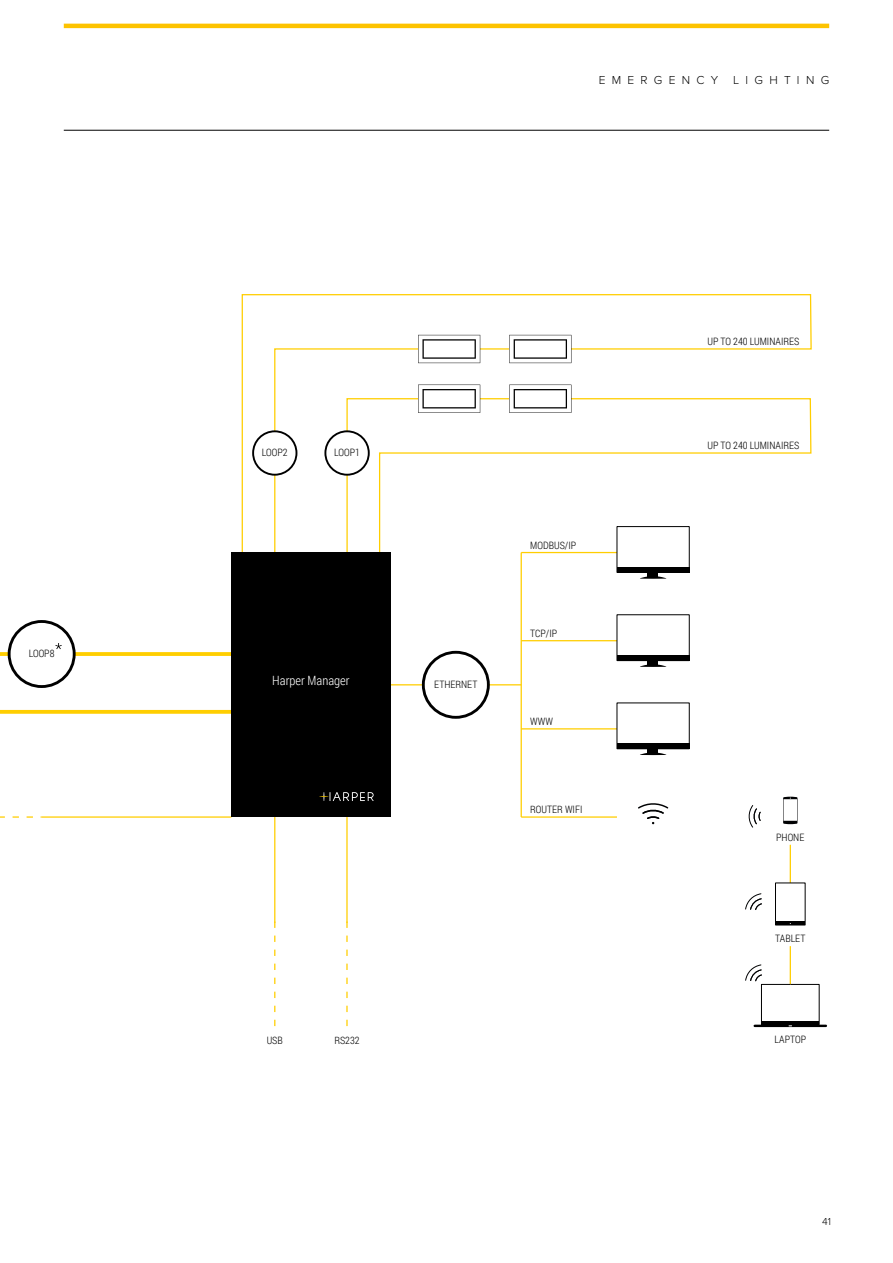
<style>
.page{position:relative;width:893px;height:1263px;background:#fff}
.page>*{position:absolute;margin:0;border:0;box-sizing:border-box;transform-origin:0 0}
.t1{font:300 12.75px "Roboto Condensed";color:#fff}
.t2{font:300 12px "Proxima Nova";letter-spacing:.52em;color:#000}
.t3{font:300 10.5px "Proxima Nova";color:#000}
.t4{font:300 10.2px "Roboto Condensed";color:#000}
</style>
<div class="page">
<svg style="left:241px;top:294px;width:571px;height:260px"></svg>
<hr style="left:274px;top:817px;width:1px;height:106px;background:#ffce00">
<hr style="left:369px;top:684px;width:54px;height:1px;background:#ffce00">
<hr style="left:488px;top:684px;width:33px;height:1px;background:#ffce00">
<hr style="left:521px;top:552px;width:1px;height:265px;background:#ffce00">
<hr style="left:790px;top:946px;width:1px;height:39px;background:#ffce00">
<hr style="left:790px;top:845px;width:1px;height:38px;background:#ffce00">
<hr style="left:42px;top:816px;width:189px;height:2px;background:#ffce00">
<svg style="left:0;top:816px;width:42px;height:2px"></svg>
<svg style="left:274px;top:920px;width:1px;height:106px"></svg>
<hr style="left:521px;top:728px;width:96px;height:1px;background:#ffce00">
<hr style="left:521px;top:640px;width:96px;height:1px;background:#ffce00">
<hr style="left:521px;top:552px;width:96px;height:1px;background:#ffce00">
<hr style="left:521px;top:816px;width:96px;height:2px;background:#ffce00">
<div style="left:231px;top:552px;width:159px;height:265px;background:#000"></div>
<svg style="left:319px;top:792px;width:55px;height:9px"></svg>
<div style="left:422px;top:651px;width:68px;height:68px;border:3px solid #000;border-radius:50%"></div>
<div style="left:253px;top:431px;width:43px;height:44px;background:#fff;border-radius:50%"></div>
<div style="left:252px;top:430px;width:45px;height:46px;border:2px solid #000;border-radius:50%"></div>
<div style="left:325px;top:431px;width:44px;height:44px;background:#fff;border-radius:50%"></div>
<div style="left:324px;top:430px;width:46px;height:46px;border:2px solid #000;border-radius:50%"></div>
<div style="left:617px;top:526px;width:73px;height:47px;border:1px solid #000"></div>
<svg style="left:640px;top:576px;width:26px;height:3px"></svg>
<div style="left:648px;top:572px;width:10px;height:6px;background:#000"></div>
<div style="left:617px;top:567px;width:72px;height:5px;background:#000"></div>
<svg style="left:418px;top:385px;width:62px;height:28px"></svg>
<svg style="left:509px;top:385px;width:62px;height:28px"></svg>
<svg style="left:418px;top:335px;width:62px;height:28px"></svg>
<svg style="left:509px;top:335px;width:62px;height:28px"></svg>
<div style="left:617px;top:614px;width:73px;height:47px;border:1px solid #000"></div>
<svg style="left:640px;top:664px;width:26px;height:3px"></svg>
<div style="left:648px;top:661px;width:10px;height:5px;background:#000"></div>
<div style="left:617px;top:655px;width:72px;height:6px;background:#000"></div>
<div style="left:617px;top:703px;width:73px;height:46px;border:1px solid #000"></div>
<svg style="left:640px;top:752px;width:26px;height:3px"></svg>
<div style="left:648px;top:749px;width:10px;height:5px;background:#000"></div>
<div style="left:617px;top:743px;width:72px;height:6px;background:#000"></div>
<svg style="left:638px;top:803px;width:31px;height:21px"></svg>
<div style="left:761px;top:984px;width:59px;height:41px;border:1px solid #000"></div>
<hr style="left:761px;top:1021px;width:58px;height:4px;background:#000">
<hr style="left:755px;top:1025px;width:71px;height:2px;background:#000">
<div style="left:775px;top:882px;width:31px;height:43px;border:1px solid #000"></div>
<hr style="left:775px;top:922px;width:30px;height:3px;background:#000">
<svg style="left:783px;top:797px;width:14px;height:27px"></svg>
<svg style="left:745px;top:964px;width:17px;height:17px"></svg>
<svg style="left:745px;top:893px;width:17px;height:17px"></svg>
<svg style="left:748px;top:805px;width:13px;height:23px"></svg>
<hr style="left:346px;top:817px;width:2px;height:106px;background:#ffce00">
<svg style="left:346px;top:920px;width:2px;height:106px"></svg>
<div style="left:8px;top:620px;width:68px;height:68px;border:3px solid #000;border-radius:50%"></div>
<svg style="left:0;top:643px;width:231px;height:71px"></svg>
<hr style="left:64px;top:24px;width:765px;height:4px;background:#fdc300">
<hr style="left:64px;top:130px;width:765px;height:1px;background:#000">
<p class="t4" style="left:29px;top:646px;width:27px">LOOP8</p>
<p class="t2" style="left:599px;top:73px;width:121px">EMERGENCY</p>
<p class="t2" style="left:733px;top:73px;width:97px">LIGHTING</p>
<p class="t4" style="left:262px;top:446px;width:27px">LOOP2</p>
<p class="t4" style="left:334px;top:446px;width:27px">LOOP1</p>
<p class="t1" style="left:272px;top:671px;width:79px">Harper Manager</p>
<p class="t4" style="left:434px;top:677px;width:45px">ETHERNET</p>
<p class="t4" style="left:530px;top:538px;width:47px">MODBUS/IP</p>
<p class="t4" style="left:530px;top:626px;width:28px">TCP/IP</p>
<p class="t4" style="left:530px;top:714px;width:24px">WWW</p>
<p class="t4" style="left:530px;top:803px;width:54px">ROUTER WIFI</p>
<p class="t4" style="left:267px;top:1033px;width:18px">USB</p>
<p class="t4" style="left:334px;top:1033px;width:27px">RS232</p>
<p class="t4" style="left:707px;top:334px;width:93px">UP TO 240 LUMINAIRES</p>
<p class="t4" style="left:707px;top:438px;width:93px">UP TO 240 LUMINAIRES</p>
<p class="t4" style="left:776px;top:830px;width:30px">PHONE</p>
<p class="t4" style="left:775px;top:931px;width:32px">TABLET</p>
<p class="t4" style="left:775px;top:1033px;width:33px">LAPTOP</p>
<p class="t3" style="left:822px;top:1216px;width:10px">41</p>
</div>
